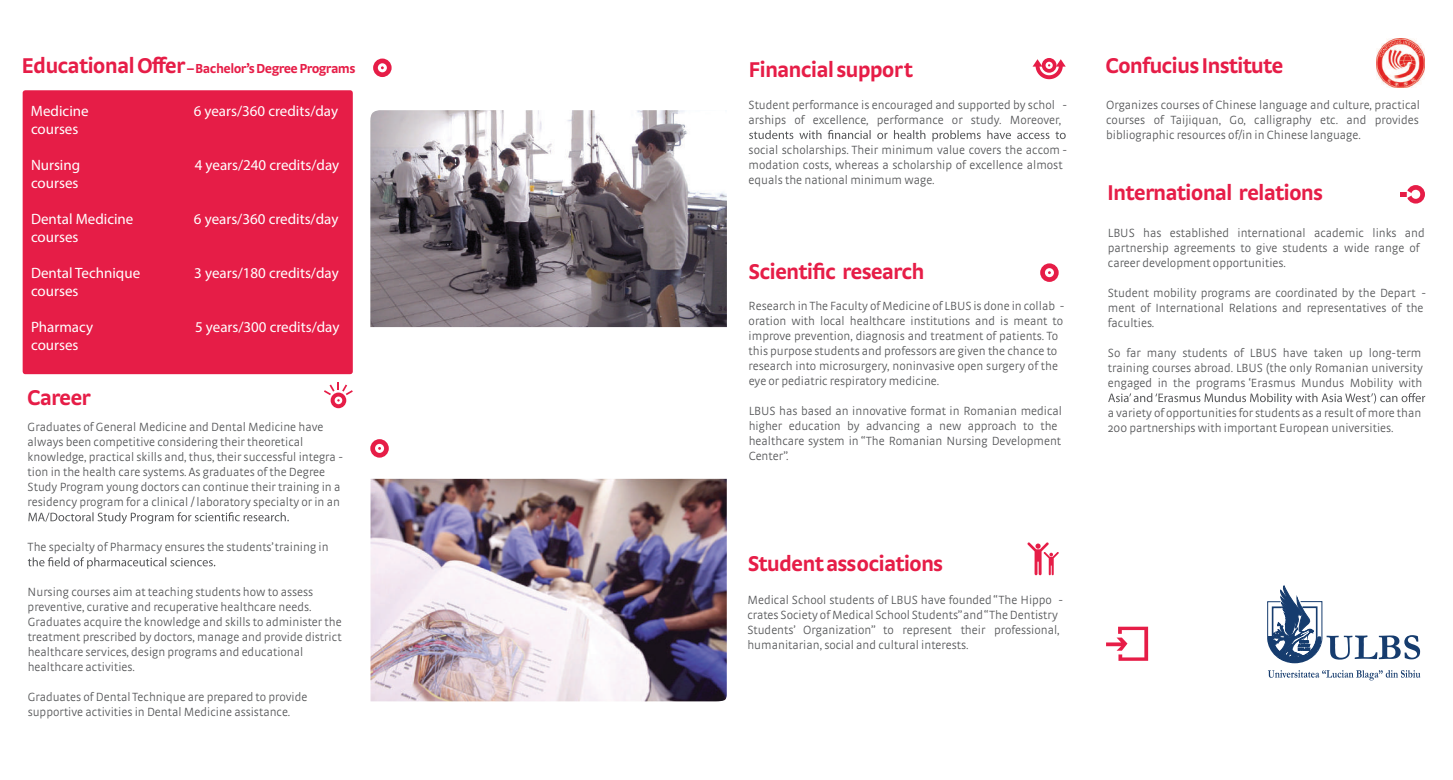
<style>
.page{position:relative;width:1453px;height:780px;background:#fff}
.page>*{position:absolute;margin:0;border:0;box-sizing:border-box;transform-origin:0 0}
.t1{font:22.5px "Strada OT RO Bold";letter-spacing:-.04em;color:#e61d47}
.t2{font:15px "Myriad Pro";color:#fff}
.t3{font:13.75px "Strada OT RO Bold";letter-spacing:-.04em;color:#e61d47}
.t4{font:12.5px/15px "Strada OT RO Light";color:#57585a}
.s1{font-size:22.5px}
</style>
<div class="page">
<svg style="left:28px;top:512px;width:261px;height:12px"></svg>
<svg style="left:28px;top:557px;width:187px;height:11px"></svg>
<img style="left:370px;top:110px;width:357px;height:217px">
<img style="left:370px;top:478px;width:357px;height:223px">
<svg style="left:749px;top:130px;width:317px;height:11px"></svg>
<svg style="left:1032px;top:58px;width:34px;height:21px"></svg>
<svg style="left:1040px;top:263px;width:19px;height:19px"></svg>
<svg style="left:373px;top:59px;width:19px;height:18px"></svg>
<svg style="left:1027px;top:542px;width:32px;height:33px"></svg>
<svg style="left:324px;top:383px;width:29px;height:25px"></svg>
<svg style="left:370px;top:439px;width:19px;height:18px"></svg>
<svg style="left:1108px;top:393px;width:317px;height:12px"></svg>
<img style="left:1376px;top:39px;width:48px;height:48px">
<svg style="left:1400px;top:185px;width:25px;height:18px"></svg>
<svg style="left:1106px;top:626px;width:42px;height:34px"></svg>
<svg style="left:1267px;top:585px;width:153px;height:78px"></svg>
<svg style="left:1268px;top:670px;width:152px;height:10px"></svg>
<div style="left:23px;top:90px;width:330px;height:284px;background:#e61d47"></div>
<p class="t3" style="left:22px;top:60px;width:335px"><span class="s1">Educational Offer</span> –Bachelor’sDegreePrograms</p>
<p class="t2" style="left:31px;top:101px;width:59px">Medicine</p>
<p class="t2" style="left:194px;top:101px;width:146px">6 years/360 credits/day</p>
<p class="t2" style="left:31px;top:119px;width:49px">courses</p>
<p class="t2" style="left:31px;top:155px;width:51px">Nursing</p>
<p class="t2" style="left:195px;top:155px;width:146px">4 years/240 credits/day</p>
<p class="t2" style="left:31px;top:173px;width:49px">courses</p>
<p class="t2" style="left:31px;top:209px;width:104px">Dental Medicine</p>
<p class="t2" style="left:194px;top:209px;width:146px">6 years/360 credits/day</p>
<p class="t2" style="left:31px;top:227px;width:49px">courses</p>
<p class="t2" style="left:31px;top:263px;width:111px">Dental Technique</p>
<p class="t2" style="left:194px;top:263px;width:146px">3 years/180 credits/day</p>
<p class="t2" style="left:31px;top:281px;width:49px">courses</p>
<p class="t2" style="left:31px;top:317px;width:64px">Pharmacy</p>
<p class="t2" style="left:195px;top:317px;width:146px">5 years/300 credits/day</p>
<p class="t2" style="left:31px;top:335px;width:49px">courses</p>
<h1 class="t1" style="left:27px;top:383px;width:65px">Career</h1>
<p class="t4" style="left:28px;top:419px;width:317px">Graduates of General Medicine and Dental Medicine have always been competitive considering their theoretical knowledge, practical skills and, thus, their successful integra - tion in the health care systems. As graduates of the Degree Study Program young doctors can continue their training in a residency program for a clinical / laboratory specialty or in an</p>
<p class="t4" style="left:28px;top:539px;width:302px">The specialty of Pharmacy ensures the students’ training in</p>
<p class="t4" style="left:28px;top:584px;width:316px">Nursing courses aim at teaching students how to assess preventive, curative and recuperative healthcare needs.<br>Graduates acquire the knowledge and skills to administer the treatment prescribed by doctors, manage and provide district healthcare services, design programs and educational healthcare activities.</p>
<p class="t4" style="left:28px;top:689px;width:281px">Graduates of DentalTechnique are prepared to provide supportive activities in Dental Medicine assistance.</p>
<h1 class="t1" style="left:748px;top:56px;width:166px">Financial support</h1>
<p class="t4" style="left:748px;top:97px;width:320px">Student performance is encouraged and supported by schol - arships of excellence, performance or study. Moreover,</p>
<p class="t4" style="left:748px;top:142px;width:320px">social scholarships. Their minimum value covers the accom - modation costs, whereas a scholarship of excellence almost equals the national minimum wage.</p>
<h1 class="t1" style="left:748px;top:258px;width:178px">Scientific research</h1>
<p class="t4" style="left:748px;top:299px;width:317px">Research inThe Faculty of Medicine of LBUS is done in collab - oration with local healthcare institutions and is meant to improve prevention, diagnosis and treatment of patients. To this purpose students and professors are given the chance to research into microsurgery, noninvasive open surgery of the eye or pediatric respiratory medicine.</p>
<p class="t4" style="left:749px;top:404px;width:315px">LBUS has based an innovative format in Romanian medical higher education by advancing a new approach to the healthcare system in “The Romanian Nursing Development Center”.</p>
<h1 class="t1" style="left:748px;top:549px;width:197px">Studentassociations</h1>
<p class="t4" style="left:747px;top:592px;width:317px">Medical School students of LBUS have founded“The Hippo - cratesSociety ofMedicalSchoolStudents”and“TheDentistry Students’ Organization” to represent their professional, humanitarian, social and cultural interests.</p>
<h1 class="t1" style="left:1105px;top:52px;width:180px">ConfuciusInstitute</h1>
<p class="t4" style="left:1106px;top:97px;width:315px;text-align:justify">Organizes courses of Chinese language and culture, practical courses of Taijiquan, Go, calligraphy etc. and provides bibliographic resources of/in in Chinese language.</p>
<h1 class="t1" style="left:1107px;top:179px;width:217px">International relations</h1>
<p class="t4" style="left:1108px;top:225px;width:318px">LBUS has established international academic links and partnership agreements to give students a wide range of career development opportunities.</p>
<p class="t4" style="left:1108px;top:285px;width:320px">Student mobility programs are coordinated by the Depart - ment of International Relations and representatives of the faculties.</p>
<p class="t4" style="left:1108px;top:345px;width:317px">So far many students of LBUS have taken up long-term training courses abroad. LBUS (the only Romanian university engaged in the programs ‘Erasmus Mundus Mobility with</p>
<p class="t4" style="left:1108px;top:405px;width:315px">a variety of opportunities for students as a result of more than<br>200 partnerships with important European universities.</p>
</div>
